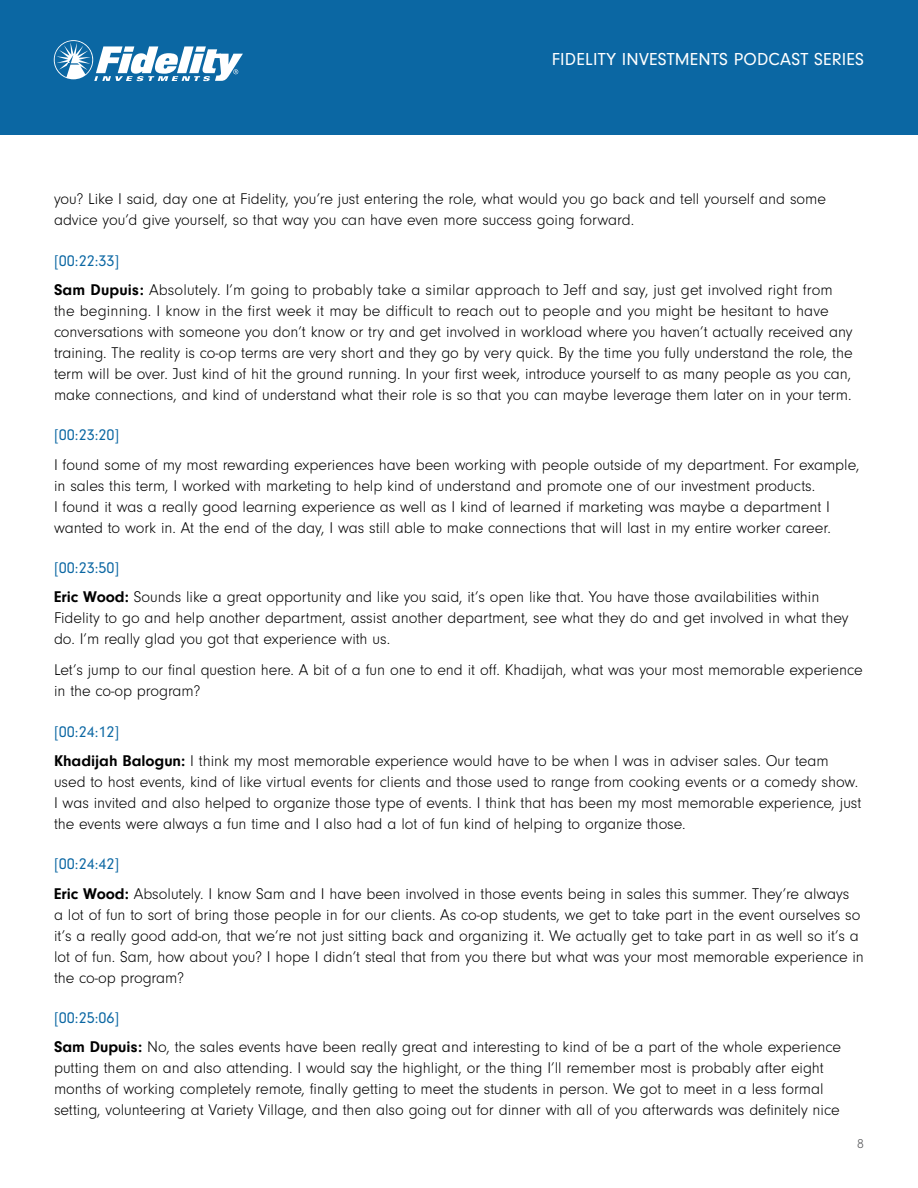
<style>
.page{position:relative;width:918px;height:1188px;background:#fff}
.page>*{position:absolute;margin:0;border:0;box-sizing:border-box;transform-origin:0 0}
.t1{font:18px "Neuzeit Gro";letter-spacing:.01em;color:#fff}
.t2{font:300 16.2px/21px "Neuzeit Gro";color:#000}
.t3{font:16.2px "Neuzeit Gro";color:#0b67a3}
.t4{font:300 13.5px "Neuzeit Gro";color:#58595b}
.s1{font-weight:400;color:#0b67a3}
.s2{font-weight:700}
</style>
<div class="page">
<div style="left:0;top:0;width:918px;height:135px;background:#0b67a3"></div>
<svg style="left:54px;top:40px;width:189px;height:41px"></svg>
<p class="t1" style="left:552px;top:49px;width:314px">FIDELITY INVESTMENTS PODCAST SERIES</p>
<p class="t2" style="left:54px;top:189px;width:774px">you? Like I said, day one at Fidelity, you’re just entering the role, what would you go back and tell yourself and some advice you’d give yourself, so that way you can have even more success going forward.</p>
<p class="t2" style="left:54px;top:246px;width:780px;line-height:29.2px"><span class="s1">[00:22:33]<br></span><span class="s2">Sam Dupuis:</span> Absolutely. I’m going to probably take a similar approach to Jeff and say, just get involved right from</p>
<p class="t2" style="left:54px;top:300px;width:800px">the beginning. I know in the first week it may be difficult to reach out to people and you might be hesitant to have conversations with someone you don’t know or try and get involved in workload where you haven’t actually received any training. The reality is co-op terms are very short and they go by very quick. By the time you fully understand the role, the term will be over. Just kind of hit the ground running. In your first week, introduce yourself to as many people as you can, make connections, and kind of understand what their role is so that you can maybe leverage them later on in your term.</p>
<p class="t3" style="left:54px;top:426px;width:67px">[00:23:20]</p>
<p class="t2" style="left:54px;top:454px;width:807px">I found some of my most rewarding experiences have been working with people outside of my department. For example, in sales this term, I worked with marketing to help kind of understand and promote one of our investment products.<br>I found it was a really good learning experience as well as I kind of learned if marketing was maybe a department I wanted to work in. At the end of the day, I was still able to make connections that will last in my entire worker career.</p>
<p class="t2" style="left:54px;top:554px;width:767px;line-height:29.2px"><span class="s1">[00:23:50]<br></span><span class="s2">Eric Wood:</span> Sounds like a great opportunity and like you said, it’s open like that. You have those availabilities within</p>
<p class="t2" style="left:54px;top:608px;width:796px">Fidelity to go and help another department, assist another department, see what they do and get involved in what they do. I’m really glad you got that experience with us.</p>
<p class="t2" style="left:54px;top:660px;width:810px">Let’s jump to our final question here. A bit of a fun one to end it off. Khadijah, what was your most memorable experience in the co-op program?</p>
<p class="t2" style="left:54px;top:717px;width:776px;line-height:29.2px"><span class="s1">[00:24:12]<br></span><span class="s2">Khadijah Balogun:</span> I think my most memorable experience would have to be when I was in adviser sales. Our team</p>
<p class="t2" style="left:54px;top:771px;width:809px">used to host events, kind of like virtual events for clients and those used to range from cooking events or a comedy show.<br>I was invited and also helped to organize those type of events. I think that has been my most memorable experience, just the events were always a fun time and I also had a lot of fun kind of helping to organize those.</p>
<p class="t2" style="left:54px;top:850px;width:797px;line-height:29.2px"><span class="s1">[00:24:42]<br></span><span class="s2">Eric Wood:</span> Absolutely. I know Sam and I have been involved in those events being in sales this summer. They’re always</p>
<p class="t2" style="left:54px;top:904px;width:811px">a lot of fun to sort of bring those people in for our clients. As co-op students, we get to take part in the event ourselves so it’s a really good add-on, that we’re not just sitting back and organizing it. We actually get to take part in as well so it’s a lot of fun. Sam, how about you? I hope I didn’t steal that from you there but what was your most memorable experience in the co-op program?</p>
<p class="t2" style="left:54px;top:1004px;width:788px;line-height:29.2px"><span class="s1">[00:25:06]<br></span><span class="s2">Sam Dupuis:</span> No, the sales events have been really great and interesting to kind of be a part of the whole experience</p>
<p class="t2" style="left:54px;top:1058px;width:787px">putting them on and also attending. I would say the highlight, or the thing I’ll remember most is probably after eight months of working completely remote, finally getting to meet the students in person. We got to meet in a less formal setting, volunteering at Variety Village, and then also going out for dinner with all of you afterwards was definitely nice</p>
<p class="t4" style="left:857px;top:1137px;width:8px">8</p>
</div>
